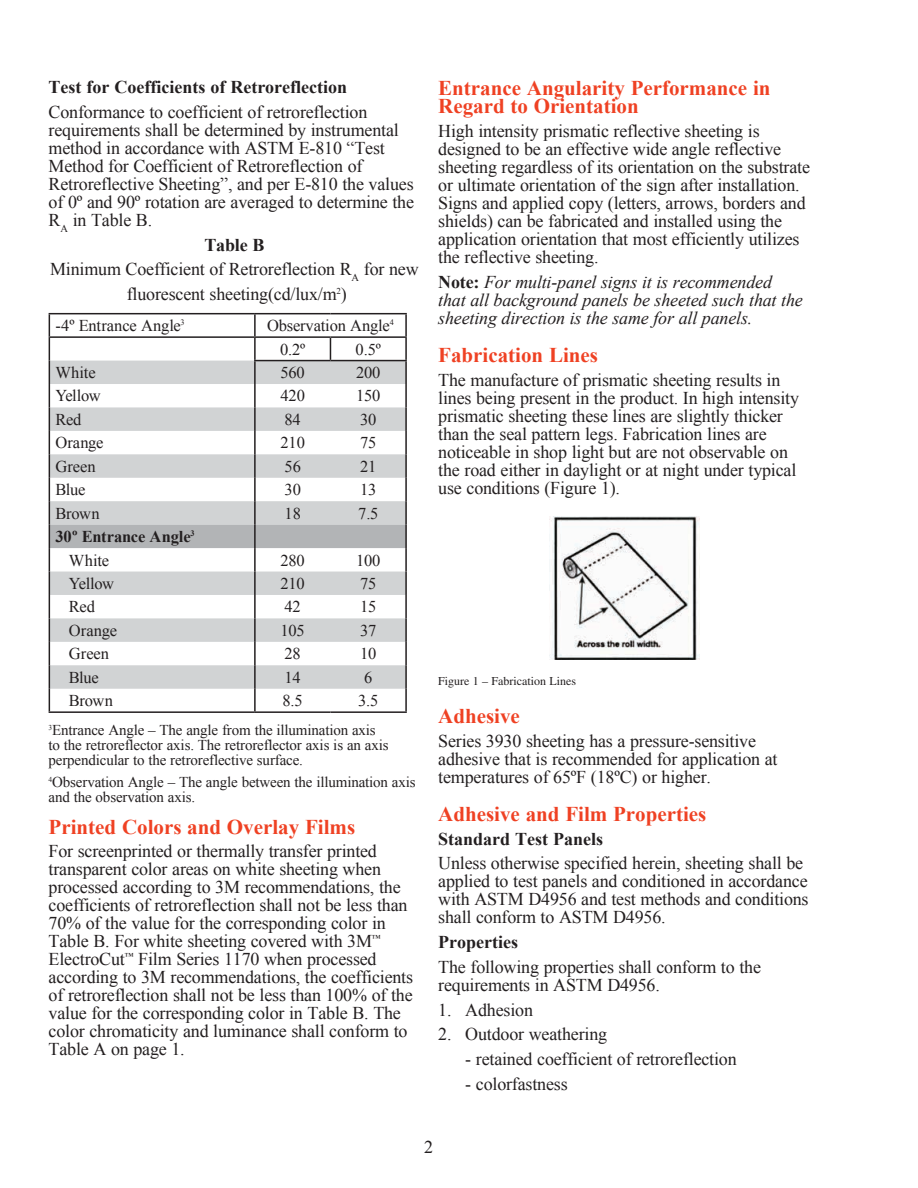
<style>
.page{position:relative;width:918px;height:1188px;background:#fff}
.page>*{position:absolute;margin:0;border:0;box-sizing:border-box;transform-origin:0 0}
.t1{font:700 21px/18px "Times New Roman";color:#ef4123}
.t2{font:18px/18px "Times New Roman";letter-spacing:-.01em;color:#231f20}
.t3{font:italic 18px/18px "Times New Roman";letter-spacing:-.01em;color:#231f20}
.t4{font:700 18px "Times New Roman";color:#231f20}
.t5{font:16.5px/23.4px "Times New Roman";letter-spacing:-.01em;color:#231f20}
.t6{font:700 16.5px/23.7px "Times New Roman";letter-spacing:-.01em;color:#231f20}
.t7{font:15px/15px "Times New Roman";letter-spacing:-.01em;color:#231f20}
.t8{font:12px "Times";color:#231f20}
.s1{font-weight:700}
.s2{font-weight:400}
.s3{font-weight:700;font-style:normal}
</style>
<div class="page">
<hr style="left:49px;top:313px;width:206px;height:1px;background:#231f20">
<hr style="left:255px;top:313px;width:75px;height:1px;background:#231f20">
<hr style="left:330px;top:313px;width:77px;height:1px;background:#231f20">
<hr style="left:405px;top:314px;width:2px;height:22px;background:#231f20">
<hr style="left:330px;top:336px;width:77px;height:2px;background:#231f20">
<hr style="left:405px;top:338px;width:2px;height:22px;background:#231f20">
<hr style="left:49px;top:711px;width:206px;height:2px;background:#231f20">
<hr style="left:255px;top:711px;width:75px;height:2px;background:#231f20">
<hr style="left:330px;top:711px;width:77px;height:2px;background:#231f20">
<hr style="left:405px;top:361px;width:2px;height:23px;background:#231f20">
<hr style="left:405px;top:384px;width:2px;height:23px;background:#231f20">
<hr style="left:405px;top:407px;width:2px;height:24px;background:#231f20">
<hr style="left:405px;top:431px;width:2px;height:23px;background:#231f20">
<hr style="left:405px;top:454px;width:2px;height:24px;background:#231f20">
<hr style="left:405px;top:478px;width:2px;height:23px;background:#231f20">
<hr style="left:405px;top:501px;width:2px;height:24px;background:#231f20">
<hr style="left:405px;top:525px;width:2px;height:23px;background:#231f20">
<hr style="left:405px;top:548px;width:2px;height:24px;background:#231f20">
<hr style="left:405px;top:572px;width:2px;height:23px;background:#231f20">
<hr style="left:405px;top:595px;width:2px;height:23px;background:#231f20">
<hr style="left:405px;top:618px;width:2px;height:24px;background:#231f20">
<hr style="left:405px;top:642px;width:2px;height:23px;background:#231f20">
<hr style="left:405px;top:665px;width:2px;height:24px;background:#231f20">
<svg style="left:49px;top:314px;width:357px;height:397px"></svg>
<hr style="left:405px;top:689px;width:2px;height:22px;background:#231f20">
<hr style="left:254px;top:360px;width:76px;height:1px;background:#231f20">
<hr style="left:330px;top:360px;width:77px;height:1px;background:#231f20">
<hr style="left:254px;top:361px;width:2px;height:23px;background:#231f20">
<hr style="left:254px;top:384px;width:2px;height:23px;background:#231f20">
<hr style="left:254px;top:407px;width:2px;height:24px;background:#231f20">
<hr style="left:254px;top:431px;width:2px;height:23px;background:#231f20">
<hr style="left:254px;top:454px;width:2px;height:24px;background:#231f20">
<hr style="left:254px;top:478px;width:2px;height:23px;background:#231f20">
<hr style="left:254px;top:501px;width:2px;height:24px;background:#231f20">
<hr style="left:254px;top:525px;width:2px;height:23px;background:#231f20">
<hr style="left:254px;top:548px;width:2px;height:24px;background:#231f20">
<hr style="left:254px;top:572px;width:2px;height:23px;background:#231f20">
<hr style="left:254px;top:595px;width:2px;height:23px;background:#231f20">
<hr style="left:254px;top:618px;width:2px;height:24px;background:#231f20">
<hr style="left:254px;top:642px;width:2px;height:23px;background:#231f20">
<hr style="left:254px;top:665px;width:2px;height:24px;background:#231f20">
<hr style="left:254px;top:689px;width:2px;height:22px;background:#231f20">
<img style="left:549px;top:517px;width:150px;height:142px">
<p class="t4" style="left:49px;top:75px;width:300px">Test for Coefficients of Retroreflection</p>
<p class="t2" style="left:49px;top:103px;width:367px">Conformance to coefficient of retroreflection requirements shall be determined by instrumental method in accordance with ASTM E-810 “Test Method for Coefficient of Retroreflection of Retroreflective Sheeting”, and per E-810 the values of 0º and 90º rotation are averaged to determine the R<sub>A</sub> in Table B.</p>
<p class="t2" style="left:50px;top:232px;width:370px;line-height:24.8px;text-align:center"><span class="s1">Table B<br></span>Minimum Coefficient of Retroreflection R<sub>A</sub> for new fluorescent sheeting(cd/lux/m<sup>2</sup>)</p>
<p class="t5" style="left:55px;top:314px;width:131px">-4º Entrance Angle<sup>3</sup></p>
<p class="t5" style="left:280px;top:314px;width:115px;text-indent:-13px">Observation Angle<sup>4<br></sup>0.2º</p>
<p class="t5" style="left:356px;top:337px;width:27px">0.5º</p>
<p class="t5" style="left:55px;top:361px;width:42px">White</p>
<p class="t5" style="left:280px;top:361px;width:26px">560</p>
<p class="t5" style="left:356px;top:361px;width:26px">200</p>
<p class="t5" style="left:55px;top:384px;width:47px">Yellow</p>
<p class="t5" style="left:281px;top:384px;width:26px">420</p>
<p class="t5" style="left:356px;top:384px;width:26px">150</p>
<p class="t5" style="left:55px;top:407px;width:28px">Red</p>
<p class="t5" style="left:285px;top:407px;width:18px">84</p>
<p class="t5" style="left:360px;top:407px;width:18px">30</p>
<p class="t5" style="left:55px;top:431px;width:50px">Orange</p>
<p class="t5" style="left:281px;top:431px;width:26px">210</p>
<p class="t5" style="left:360px;top:431px;width:18px">75</p>
<p class="t5" style="left:55px;top:454px;width:42px">Green</p>
<p class="t5" style="left:285px;top:454px;width:18px">56</p>
<p class="t5" style="left:360px;top:454px;width:18px">21</p>
<p class="t5" style="left:55px;top:478px;width:32px">Blue</p>
<p class="t5" style="left:285px;top:478px;width:18px">30</p>
<p class="t5" style="left:360px;top:478px;width:18px">13</p>
<p class="t5" style="left:55px;top:501px;width:46px">Brown</p>
<p class="t5" style="left:285px;top:501px;width:18px">18</p>
<p class="t5" style="left:358px;top:501px;width:22px">7.5</p>
<p class="t6" style="left:69px;top:524px;width:127px;text-indent:-13px">30º Entrance Angle<sup>3<br></sup><span class="s2">White</span></p>
<p class="t5" style="left:280px;top:548px;width:26px">280</p>
<p class="t5" style="left:356px;top:548px;width:26px">100</p>
<p class="t5" style="left:69px;top:572px;width:47px">Yellow</p>
<p class="t5" style="left:280px;top:572px;width:26px">210</p>
<p class="t5" style="left:360px;top:572px;width:18px">75</p>
<p class="t5" style="left:69px;top:595px;width:28px">Red</p>
<p class="t5" style="left:285px;top:595px;width:18px">42</p>
<p class="t5" style="left:360px;top:595px;width:18px">15</p>
<p class="t5" style="left:69px;top:618px;width:50px">Orange</p>
<p class="t5" style="left:280px;top:618px;width:26px">105</p>
<p class="t5" style="left:360px;top:618px;width:18px">37</p>
<p class="t5" style="left:69px;top:642px;width:42px">Green</p>
<p class="t5" style="left:285px;top:642px;width:18px">28</p>
<p class="t5" style="left:360px;top:642px;width:18px">10</p>
<p class="t5" style="left:69px;top:665px;width:32px">Blue</p>
<p class="t5" style="left:285px;top:665px;width:18px">14</p>
<p class="t5" style="left:364px;top:665px;width:10px">6</p>
<p class="t5" style="left:69px;top:689px;width:46px">Brown</p>
<p class="t5" style="left:283px;top:689px;width:22px">8.5</p>
<p class="t5" style="left:358px;top:689px;width:22px">3.5</p>
<p class="t7" style="left:49px;top:723px;width:341px"><sup>3</sup>Entrance Angle – The angle from the illumination axis to the retroreflector axis. The retroreflector axis is an axis perpendicular to the retroreflective surface.</p>
<p class="t7" style="left:49px;top:774px;width:369px"><sup>4</sup>Observation Angle – The angle between the illumination axis and the observation axis.</p>
<p class="t1" style="left:49px;top:817px;width:308px">Printed Colors and Overlay Films</p>
<p class="t2" style="left:49px;top:842px;width:366px">For screenprinted or thermally transfer printed transparent color areas on white sheeting when processed according to 3M recommendations, the coefficients of retroreflection shall not be less than 70% of the value for the corresponding color in Table B. For white sheeting covered with 3M<sup>™ </sup>ElectroCut<sup>™</sup> Film Series 1170 when processed according to 3M recommendations, the coefficients of retroreflection shall not be less than 100% of the value for the corresponding color in Table B. The color chromaticity and luminance shall conform to Table A on page 1.</p>
<p class="t1" style="left:438px;top:79px;width:334px">Entrance Angularity Performance in<br>Regard to Orientation</p>
<p class="t2" style="left:438px;top:122px;width:373px">High intensity prismatic reflective sheeting is designed to be an effective wide angle reflective sheeting regardless of its orientation on the substrate or ultimate orientation of the sign after installation.<br>Signs and applied copy (letters, arrows, borders and shields) can be fabricated and installed using the application orientation that most efficiently utilizes the reflective sheeting.</p>
<p class="t3" style="left:438px;top:272px;width:366px"><span class="s3">Note:</span> For multi-panel signs it is recommended that all background panels be sheeted such that the sheeting direction is the same for all panels.</p>
<p class="t1" style="left:438px;top:345px;width:161px">Fabrication Lines</p>
<p class="t2" style="left:438px;top:370px;width:362px">The manufacture of prismatic sheeting results in lines being present in the product. In high intensity prismatic sheeting these lines are slightly thicker than the seal pattern legs. Fabrication lines are noticeable in shop light but are not observable on the road either in daylight or at night under typical use conditions (Figure 1).</p>
<p class="t8" style="left:438px;top:674px;width:139px">Figure 1 – Fabrication Lines</p>
<p class="t1" style="left:438px;top:706px;width:83px">Adhesive</p>
<p class="t2" style="left:438px;top:731px;width:341px">Series 3930 sheeting has a pressure-sensitive adhesive that is recommended for application at temperatures of 65ºF (18ºC) or higher.</p>
<p class="t1" style="left:438px;top:804px;width:270px">Adhesive and Film Properties</p>
<p class="t4" style="left:438px;top:826px;width:166px">Standard Test Panels</p>
<p class="t2" style="left:438px;top:854px;width:372px">Unless otherwise specified herein, sheeting shall be applied to test panels and conditioned in accordance with ASTM D4956 and test methods and conditions shall conform to ASTM D4956.</p>
<p class="t4" style="left:438px;top:930px;width:81px">Properties</p>
<p class="t2" style="left:438px;top:958px;width:324px">The following properties shall conform to the requirements in ASTM D4956.</p>
<p class="t2" style="left:438px;top:1000px;width:96px">1. Adhesion</p>
<p class="t2" style="left:438px;top:1025px;width:170px">2. Outdoor weathering</p>
<p class="t2" style="left:465px;top:1050px;width:273px">- retained coefficient of retroreflection</p>
<p class="t2" style="left:465px;top:1075px;width:104px">- colorfastness</p>
<p class="t2" style="left:424px;top:1138px;width:10px">2</p>
</div>
